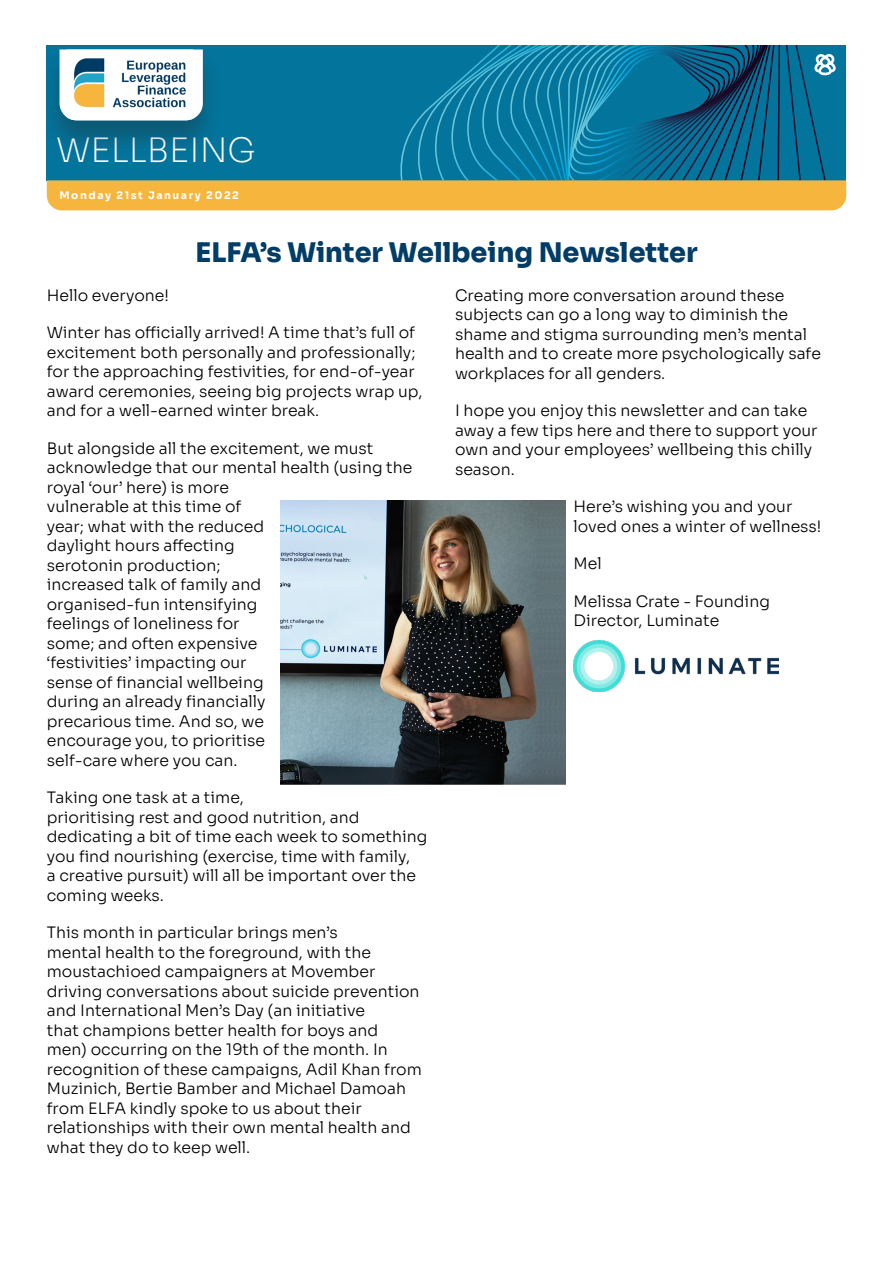
<style>
.page{position:relative;width:893px;height:1263px;background:#fff}
.page>*{position:absolute;margin:0;border:0;box-sizing:border-box;transform-origin:0 0}
.t1{font:200 33.6px "Sora";color:#fff}
._01_1_HEADLINE_SoraE{font:800 27px "Sora";color:#023d67}
._05_1_BODYTEXT_01_So{font:300 15.75px/19.5px "Sora";color:#000}
.t2{font:700 10.5px "Sora";letter-spacing:.15em;color:#fff}
</style>
<div class="page">
<img style="left:281px;top:500px;width:284px;height:284px">
<img style="left:574px;top:640px;width:204px;height:51px">
<div style="left:41px;top:48px;width:181px;height:108px;background:#231f20;opacity:.32"></div>
<svg style="left:47px;top:45px;width:799px;height:165px;background:#388088"></svg>
<img style="left:66px;top:50px;width:127px;height:70px">
<p class="t1" style="left:56px;top:122px;width:201px">WELLBEING</p>
<p class="t2" style="left:60px;top:186px;width:181px">Monday 21st January 2022</p>
<p class="_01_1_HEADLINE_SoraE" style="left:195px;top:230px;width:504px">ELFA’s Winter Wellbeing Newsletter</p>
<p class="_05_1_BODYTEXT_01_So" style="left:47px;top:284px;width:124px">Hello everyone!</p>
<p class="_05_1_BODYTEXT_01_So" style="left:47px;top:321px;width:377px">Winter has officially arrived! A time that’s full of excitement both personally and professionally; for the approaching festivities, for end-of-year award ceremonies, seeing big projects wrap up, and for a well-earned winter break.</p>
<p class="_05_1_BODYTEXT_01_So" style="left:47px;top:437px;width:367px">But alongside all the excitement, we must acknowledge that our mental health (using the royal ‘our’ here) is more<br>vulnerable at this time of<br>year; what with the reduced<br>daylight hours affecting<br>serotonin production;<br>increased talk of family and<br>organised-fun intensifying<br>feelings of loneliness for<br>some; and often expensive<br>‘festivities’ impacting our<br>sense of financial wellbeing<br>during an already financially<br>precarious time. And so, we<br>encourage you, to prioritise<br>self-care where you can.</p>
<p class="_05_1_BODYTEXT_01_So" style="left:47px;top:786px;width:382px">Taking one task at a time,<br>prioritising rest and good nutrition, and dedicating a bit of time each week to something you find nourishing (exercise, time with family,<br>a creative pursuit) will all be important over the coming weeks.</p>
<p class="_05_1_BODYTEXT_01_So" style="left:47px;top:921px;width:377px">This month in particular brings men’s<br>mental health to the foreground, with the moustachioed campaigners at Movember driving conversations about suicide prevention and International Men’s Day (an initiative<br>that champions better health for boys and men) occurring on the 19th of the month. In recognition of these campaigns, Adil Khan from Muzinich, Bertie Bamber and Michael Damoah from ELFA kindly spoke to us about their relationships with their own mental health and what they do to keep well.</p>
<p class="_05_1_BODYTEXT_01_So" style="left:455px;top:284px;width:368px">Creating more conversation around these subjects can go a long way to diminish the shame and stigma surrounding men’s mental health and to create more psychologically safe workplaces for all genders.</p>
<p class="_05_1_BODYTEXT_01_So" style="left:455px;top:399px;width:364px">I hope you enjoy this newsletter and can take away a few tips here and there to support your own and your employees’ wellbeing this chilly season.</p>
<p class="_05_1_BODYTEXT_01_So" style="left:574px;top:495px;width:249px">Here’s wishing you and your loved ones a winter of wellness!</p>
<p class="_05_1_BODYTEXT_01_So" style="left:574px;top:552px;width:30px">Mel</p>
<p class="_05_1_BODYTEXT_01_So" style="left:574px;top:590px;width:198px">Melissa Crate - Founding<br>Director, Luminate</p>
</div>
